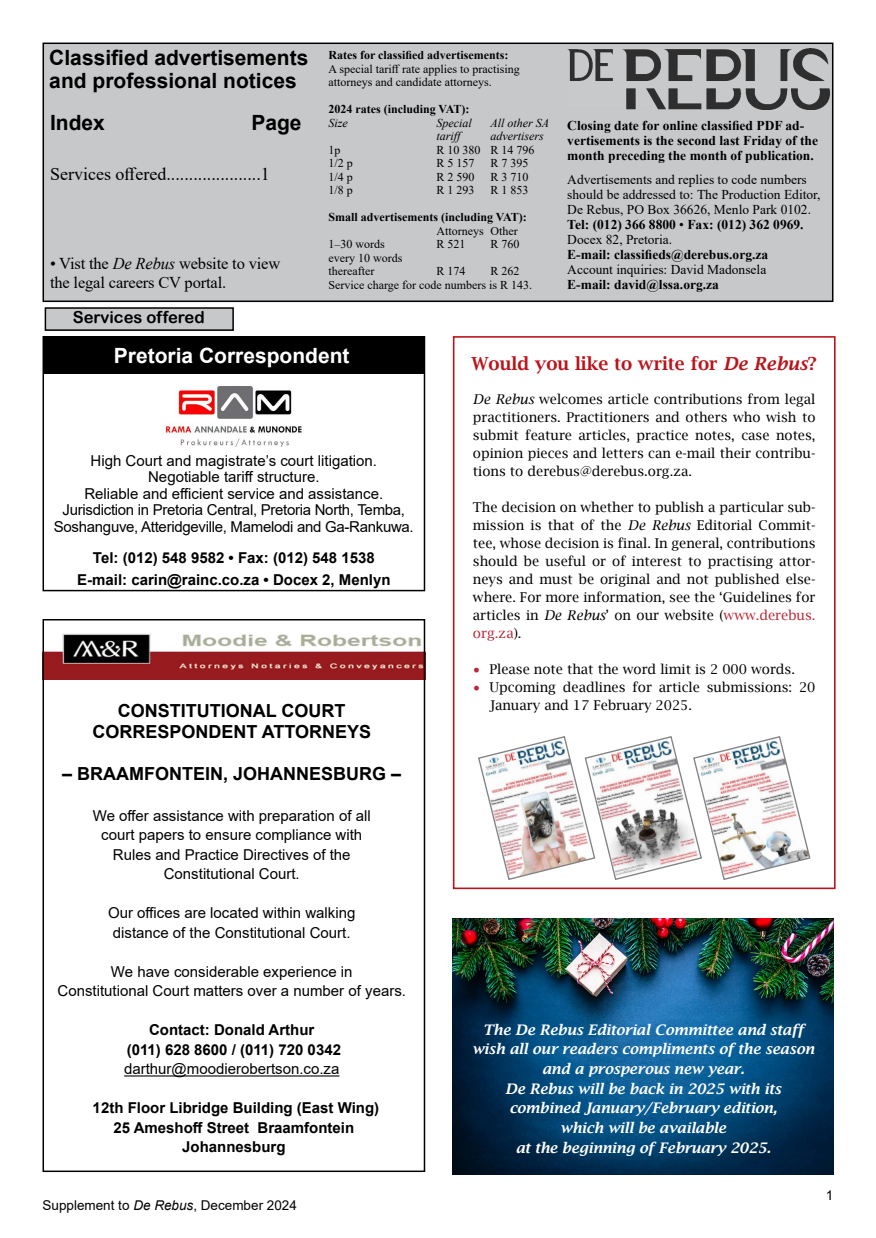
<style>
.page{position:relative;width:876px;height:1238px;background:#fff}
.page>*{position:absolute;margin:0;border:0;box-sizing:border-box;transform-origin:0 0}
.t1{font:700 21px/22.5px "Arial";color:#000}
.t2{font:700 21px "Arial";color:#fff}
.t3{font:700 18px/21px "Arial";color:#000;text-align:center}
.t4{font:18px "Times New Roman";color:#000}
.t5{font:600 18px "Lucida Bright";color:#ba141a}
.t6{font:16.5px/19.5px "Times New Roman";letter-spacing:-.01em;color:#000}
.t7{font:16.5px "Arial Rounded MT Bold";color:#000}
.t8{font:15px/19.5px "Arial";color:#000;text-align:center}
.t9{font:700 15px/19.5px "Arial";color:#000;text-align:center}
.t10{font:italic 600 14.55px/19.6px "Lucida Bright";letter-spacing:-.005em;color:#fff;text-align:center}
.t11{font:13.5px/18px "Lucida Bright";color:#000;text-align:justify}
.t12{font:13.5px/15px "Times New Roman";color:#000}
.t13{font:700 13.5px/15px "Times New Roman";color:#000}
.t14{font:13.5px "Arial";color:#000}
.t15{font:12px/13.5px "Times New Roman";color:#000}
.t16{font:700 12px "Times New Roman";color:#000}
.t17{font:italic 12px "Times New Roman";color:#000}
.s1{font-style:italic}
.s2{font-weight:700}
.s3{color:#b82937}
</style>
<div class="page">
<div style="left:43px;top:43px;width:790px;height:259px;background:#c7c8ca;border:2px solid #000"></div>
<img style="left:567px;top:49px;width:262px;height:60px">
<img style="left:46px;top:633px;width:376px;height:46px">
<hr style="left:124px;top:1075px;width:215px;height:1px;background:#000">
<div style="left:43px;top:619px;width:382px;height:552px;border:2px solid #000"></div>
<div style="left:45px;top:308px;width:188px;height:22px;background:#c7c8ca"></div>
<div style="left:45px;top:307px;width:189px;height:24px;border:2px solid #000"></div>
<div style="left:43px;top:337px;width:381px;height:37px;background:#000"></div>
<div style="left:43px;top:336px;width:382px;height:255px;border:2px solid #000"></div>
<div style="left:453px;top:336px;width:383px;height:553px;border:2px solid #ba141a"></div>
<svg style="left:478px;top:736px;width:333px;height:144px"></svg>
<img style="left:165px;top:386px;width:137px;height:60px">
<img style="left:453px;top:918px;width:380px;height:256px">
<h1 class="t1" style="left:49px;top:47px;width:261px">Classified advertisements and professional notices</h1>
<h1 class="t1" style="left:50px;top:112px;width:56px">Index</h1>
<h1 class="t1" style="left:251px;top:112px;width:52px">Page</h1>
<h2 class="t4" style="left:50px;top:161px;width:221px">Services offered.....................1</h2>
<p class="t6" style="left:50px;top:253px;width:232px">• Vist the <span class="s1">De Rebus</span> website to view the legal careers CV portal.</p>
<p class="t7" style="left:73px;top:308px;width:133px">Services offered</p>
<p class="t16" style="left:328px;top:47px;width:182px">Rates for classified advertisements:</p>
<p class="t15" style="left:328px;top:62px;width:193px">A special tariff rate applies to practising attorneys and candidate attorneys.</p>
<p class="t16" style="left:328px;top:101px;width:143px">2024 rates (including VAT):</p>
<p class="t17" style="left:328px;top:115px;width:21px">Size</p>
<p class="t17" style="left:436px;top:115px;width:37px">Special</p>
<p class="t17" style="left:490px;top:115px;width:60px">All other SA</p>
<p class="t17" style="left:436px;top:128px;width:30px">tariff</p>
<p class="t17" style="left:490px;top:128px;width:55px">advertisers</p>
<p class="t15" style="left:328px;top:143px;width:13px">1p</p>
<p class="t15" style="left:436px;top:143px;width:100px">R 10 380 R 14 796</p>
<p class="t15" style="left:328px;top:156px;width:26px">1/2 p</p>
<p class="t15" style="left:436px;top:156px;width:40px">R 5 157</p>
<p class="t15" style="left:490px;top:156px;width:40px">R 7 395</p>
<p class="t15" style="left:328px;top:170px;width:26px">1/4 p</p>
<p class="t15" style="left:436px;top:170px;width:40px">R 2 590</p>
<p class="t15" style="left:490px;top:170px;width:40px">R 3 710</p>
<p class="t15" style="left:328px;top:183px;width:26px">1/8 p</p>
<p class="t15" style="left:436px;top:183px;width:40px">R 1 293</p>
<p class="t15" style="left:490px;top:183px;width:40px">R 1 853</p>
<p class="t16" style="left:328px;top:209px;width:200px">Small advertisements (including VAT):</p>
<p class="t15" style="left:436px;top:224px;width:83px">Attorneys Other</p>
<p class="t15" style="left:328px;top:237px;width:58px">1–30 words</p>
<p class="t15" style="left:436px;top:237px;width:31px">R 521</p>
<p class="t15" style="left:490px;top:237px;width:31px">R 760</p>
<p class="t15" style="left:328px;top:251px;width:75px">every 10 words thereafter</p>
<p class="t15" style="left:328px;top:264px;width:205px;text-indent:162px">R 262<br>Service charge for code numbers is R 143.</p>
<p class="t15" style="left:436px;top:264px;width:31px">R 174</p>
<p class="t13" style="left:567px;top:117px;width:252px">Closing date for online classified PDF ad&shy;vertisements is the second last Friday of the month preceding the month of publication.</p>
<p class="t12" style="left:567px;top:171px;width:255px">Advertisements and replies to code numbers should be addressed to: The Production Editor, De Rebus, PO Box 36626, Menlo Park 0102.<br><span class="s2">Tel: (012) 366 8800</span> • <span class="s2">Fax: (012) 362 0969.<br></span>Docex 82, Pretoria.</p>
<p class="t13" style="left:567px;top:246px;width:202px">E-mail: classifieds@derebus.org.za</p>
<p class="t12" style="left:567px;top:261px;width:201px">Account inquiries: David Madonsela</p>
<p class="t13" style="left:567px;top:276px;width:153px">E-mail: david@lssa.org.za</p>
<h1 class="t2" style="left:114px;top:340px;width:237px">Pretoria Correspondent</h1>
<h2 class="t5" style="left:471px;top:353px;width:347px">Would you like to write for <span class="s1">De Rebus</span>?</h2>
<p class="t11" style="left:473px;top:390px;width:344px"><span class="s1">De Rebus</span> welcomes article contributions from legal practitioners. Practitioners and others who wish to submit feature articles, practice notes, case notes, opinion pieces and letters can e-mail their contribu&shy;tions to derebus@derebus.org.za.</p>
<p class="t11" style="left:473px;top:498px;width:344px">The decision on whether to publish a particular sub&shy;mission is that of the <span class="s1">De Rebus</span> Editorial Commit&shy;tee, whose decision is final. In general, contributions should be useful or of interest to practising attor&shy;neys and must be original and not published else&shy;where. For more information, see the ‘Guidelines for articles in <span class="s1">De Rebus</span>’ on our website (<span class="s3">www.derebus. org.za</span>).</p>
<p class="t11" style="left:473px;top:660px;width:323px"><span class="s3">•</span> Please note that the word limit is 2 000 words.</p>
<p class="t11" style="left:489px;top:678px;width:328px;text-indent:-16px"><span class="s3">•</span> Upcoming deadlines for article submissions: 20<br>January and 17 February 2025.</p>
<p class="t8" style="left:54px;top:452px;width:361px;line-height:16.5px">High Court and magistrate’s court litigation.<br>Negotiable tariff structure.<br>Reliable and efficient service and assistance.<br>Jurisdiction in Pretoria Central, Pretoria North, Temba, Soshanguve, Atteridgeville, Mamelodi and Ga-Rankuwa.</p>
<p class="t9" style="left:77px;top:547px;width:315px;line-height:21.6px">Tel: (012) 548 9582 • Fax: (012) 548 1538<br>E-mail: carin@rainc.co.za • Docex 2, Menlyn</p>
<h2 class="t3" style="left:92px;top:700px;width:280px">CONSTITUTIONAL COURT<br>CORRESPONDENT ATTORNEYS</h2>
<h2 class="t3" style="left:62px;top:763px;width:341px">– BRAAMFONTEIN, JOHANNESBURG –</h2>
<p class="t8" style="left:93px;top:805px;width:279px">We offer assistance with preparation of all court papers to ensure compliance with Rules and Practice Directives of the Constitutional Court.</p>
<p class="t8" style="left:108px;top:903px;width:249px">Our offices are located within walking distance of the Constitutional Court.</p>
<p class="t8" style="left:58px;top:961px;width:350px">We have considerable experience in<br>Constitutional Court matters over a number of years.</p>
<p class="t9" style="left:127px;top:1020px;width:216px">Contact: Donald Arthur<br>(011) 628 8600 / (011) 720 0342</p>
<p class="t8" style="left:124px;top:1059px;width:217px">darthur@moodierobertson.co.za</p>
<p class="t9" style="left:93px;top:1098px;width:288px">12th Floor Libridge Building (East Wing)<br>25 Ameshoff Street Braamfontein<br>Johannesburg</p>
<p class="t10" style="left:472px;top:1019px;width:344px">The De Rebus Editorial Committee and staff wish all our readers compliments of the season and a prosperous new year.<br>De Rebus will be back in 2025 with its combined January/February edition,<br>which will be available<br>at the beginning of February 2025.</p>
<p class="t14" style="left:43px;top:1196px;width:256px">Supplement to <span class="s1">De Rebus</span>, December 2024</p>
<p class="t14" style="left:826px;top:1185px;width:9px">1</p>
</div>
